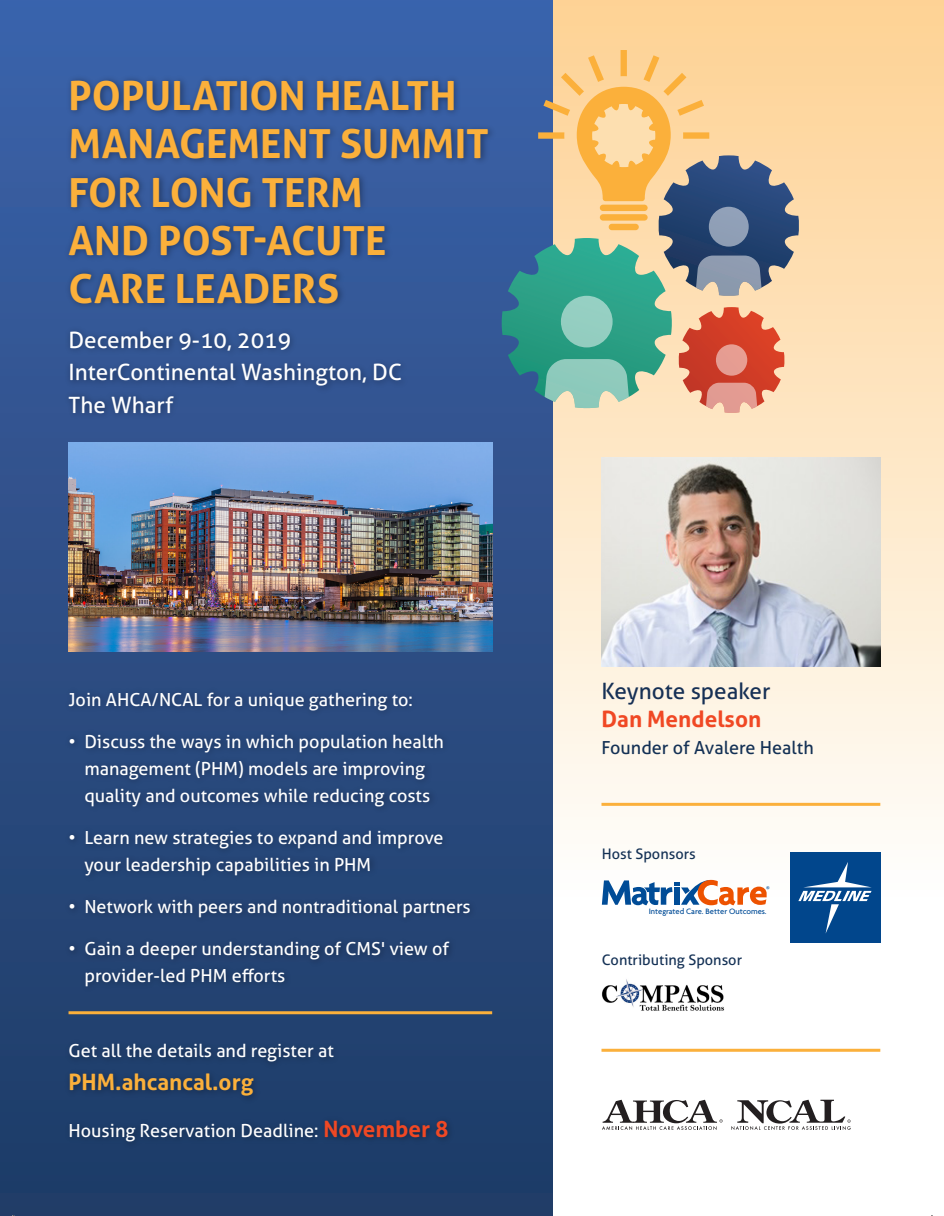
<style>
.page{position:relative;width:944px;height:1216px;background:#fff}
.page>*{position:absolute;margin:0;border:0;box-sizing:border-box;transform-origin:0 0}
.t1{font:700 40.2px/48.2px "Aller";color:#fbb03b}
.t2{font:22.5px/32.2px "Aller";color:#fff}
.t3{font:700 22.5px "Aller";color:#fbb03b}
.t4{font:22.5px "Aller";color:#163055}
.t5{font:700 22.5px "Aller";color:#f04824}
.t6{font:18px/27px "Aller";color:#fff}
.t7{font:18px "Aller";color:#143155}
.t8{font:14.55px "Aller";color:#143155}
.t9{font:500 8.4px "Agenda";color:#004c97}
.t10{font:700 4.05px "Rockwell";color:#004c97}
.s1{font-weight:700;font-size:22.5px;color:#f04824}
</style>
<div class="page">
<div style="left:533px;top:0;width:410px;height:1047px;background:linear-gradient(to bottom,#fed293,#feffff)"></div>
<div style="left:0;top:0;width:552px;height:1215px;background:linear-gradient(to bottom,#3c63aa,#1e3b65)"></div>
<img style="left:59px;top:67px;width:563px;height:375px">
<svg style="left:731px;top:1099px;width:119px;height:31px"></svg>
<svg style="left:602px;top:1099px;width:120px;height:31px"></svg>
<svg style="left:501px;top:50px;width:298px;height:363px;background:#a7a58f"></svg>
<img style="left:59px;top:682px;width:465px;height:533px">
<hr style="left:68px;top:1011px;width:424px;height:3px;background:#fbb03b">
<hr style="left:601px;top:1048px;width:279px;height:3px;background:#fbb03b">
<hr style="left:601px;top:803px;width:279px;height:3px;background:#fbb03b">
<img style="left:596px;top:973px;width:137px;height:46px">
<svg style="left:601px;top:880px;width:165px;height:25px"></svg>
<div style="left:789px;top:852px;width:91px;height:91px;background:#01468c"></div>
<svg style="left:798px;top:862px;width:73px;height:71px"></svg>
<img style="left:68px;top:442px;width:424px;height:210px">
<img style="left:601px;top:457px;width:279px;height:209px">
<h1 class="t1" style="left:68px;top:72px;width:422px">POPULATION HEALTH<br>MANAGEMENT SUMMIT<br>FOR LONG TERM<br>AND POST-ACUTE<br>CARE LEADERS</h1>
<p class="t2" style="left:68px;top:324px;width:335px">December 9-10, 2019<br>InterContinental Washington, DC<br>The Wharf</p>
<p class="t6" style="left:68px;top:686px;width:346px">Join AHCA/NCAL for a unique gathering to:</p>
<p class="t6" style="left:68px;top:728px;width:377px;text-align:center">• Discuss the ways in which population health management (PHM) models are improving quality and outcomes while reducing costs</p>
<p class="t6" style="left:84px;top:824px;width:360px;text-indent:-16px">• Learn new strategies to expand and improve your leadership capabilities in PHM</p>
<p class="t6" style="left:68px;top:893px;width:403px">• Network with peers and nontraditional partners</p>
<p class="t6" style="left:84px;top:935px;width:366px;text-indent:-16px">• Gain a deeper understanding of CMS' view of provider-led PHM efforts</p>
<p class="t6" style="left:68px;top:1037px;width:267px">Get all the details and register at</p>
<p class="t3" style="left:68px;top:1067px;width:186px">PHM.ahcancal.org</p>
<p class="t6" style="left:68px;top:1117px;width:381px">Housing Reservation Deadline: <span class="s1">November 8</span></p>
<p class="t4" style="left:601px;top:677px;width:170px">Keynote speaker</p>
<p class="t5" style="left:601px;top:705px;width:161px">Dan Mendelson</p>
<p class="t7" style="left:601px;top:736px;width:214px">Founder of Avalere Health</p>
<p class="t8" style="left:601px;top:845px;width:95px">Host Sponsors</p>
<p class="t10" style="left:766px;top:885px;width:4px">®</p>
<p class="t9" style="left:648px;top:905px;width:119px">Integrated Care. Better Outcomes.</p>
<p class="t8" style="left:601px;top:951px;width:142px">Contributing Sponsor</p>
</div>
